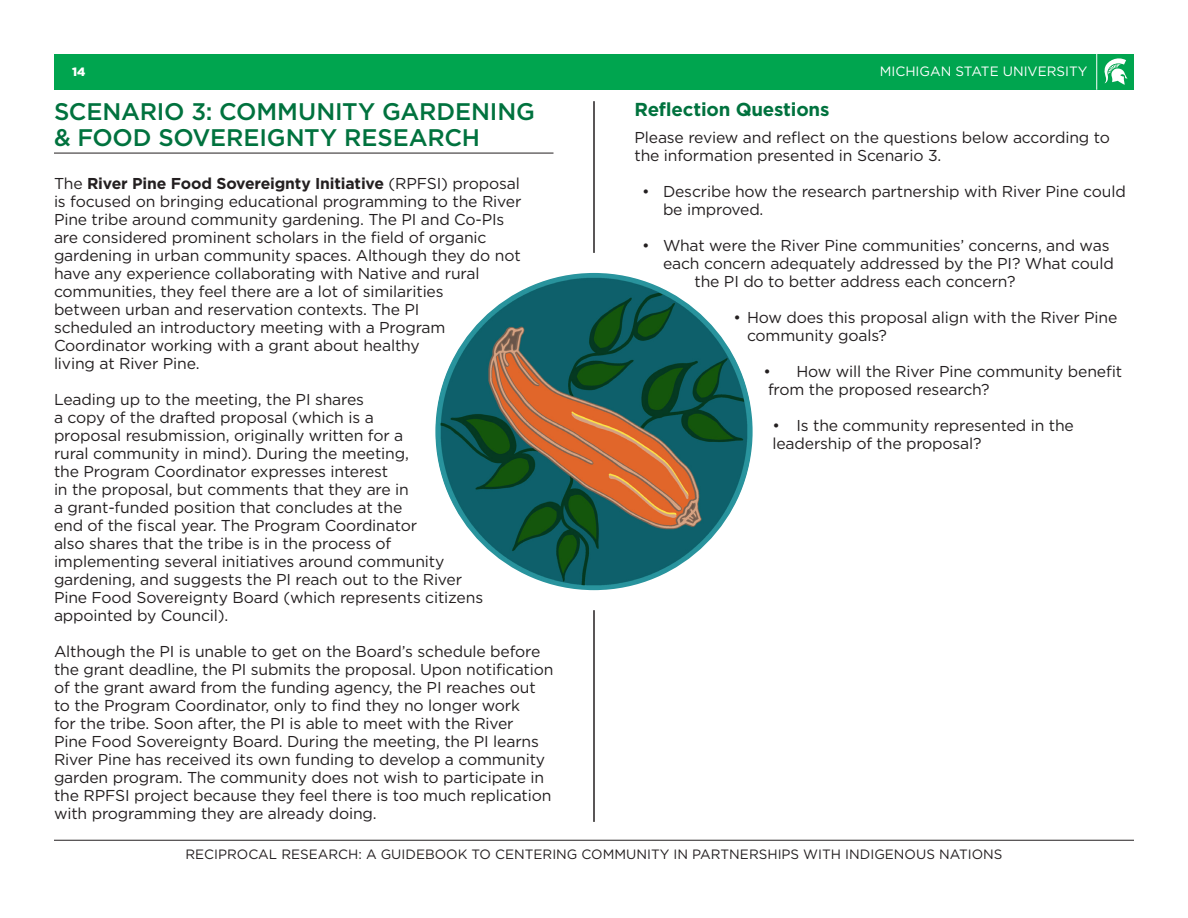
<style>
.page{position:relative;width:1188px;height:918px;background:#fff}
.page>*{position:absolute;margin:0;border:0;box-sizing:border-box;transform-origin:0 0}
.Headers{font:500 24px/25.5px "Gotham";letter-spacing:-.005em;color:#00723e}
.t1{font:700 18.75px "Gotham";letter-spacing:-.01em;color:#00723e}
.t2{font:15.75px/18px "Gotham";letter-spacing:-.01em;color:#231f20}
.t3{font:13.5px "Gotham";color:#231f20}
.t4{font:13.5px "Gotham";color:#fff}
.t5{font:900 12px "Gotham";color:#fff}
.s1{font-weight:700}
</style>
<div class="page">
<div style="left:54px;top:54px;width:1080px;height:35px;background:#00a54f"></div>
<svg style="left:1104px;top:58px;width:24px;height:27px"></svg>
<hr style="left:1096px;top:54px;width:1px;height:36px;background:#fff">
<hr style="left:54px;top:840px;width:1080px;height:1px;background:#231f20">
<hr style="left:54px;top:153px;width:500px;height:1px;background:#231f20">
<hr style="left:594px;top:101px;width:1px;height:152px;background:#231f20">
<hr style="left:594px;top:610px;width:1px;height:212px;background:#231f20">
<img style="left:435px;top:273px;width:318px;height:317px;border-radius:159px">
<p class="t5" style="left:72px;top:63px;width:15px">14</p>
<p class="t4" style="left:880px;top:63px;width:209px">MICHIGAN STATE UNIVERSITY</p>
<p class="Headers" style="left:54px;top:99px;width:483px">SCENARIO 3: COMMUNITY GARDENING &amp; FOOD SOVEREIGNTY RESEARCH</p>
<p class="t2" style="left:54px;top:174px;width:469px">The <span class="s1">River Pine Food Sovereignty Initiative</span> (RPFSI) proposal is focused on bringing educational programming to the River Pine tribe around community gardening. The PI and Co-PIs are considered prominent scholars in the field of organic gardening in urban community spaces. Although they do not have any experience collaborating with Native and rural communities, they feel there are a lot of similarities<br>between urban and reservation contexts. The PI<br>scheduled an introductory meeting with a Program Coordinator working with a grant about healthy<br>living at River Pine.</p>
<p class="t2" style="left:54px;top:390px;width:431px">Leading up to the meeting, the PI shares<br>a copy of the drafted proposal (which is a<br>proposal resubmission, originally written for a<br>rural community in mind). During the meeting,<br>the Program Coordinator expresses interest<br>in the proposal, but comments that they are in<br>a grant-funded position that concludes at the<br>end of the fiscal year. The Program Coordinator<br>also shares that the tribe is in the process of implementing several initiatives around community gardening, and suggests the PI reach out to the River Pine Food Sovereignty Board (which represents citizens appointed by Council).</p>
<p class="t2" style="left:54px;top:642px;width:501px">Although the PI is unable to get on the Board’s schedule before the grant deadline, the PI submits the proposal. Upon notification of the grant award from the funding agency, the PI reaches out to the Program Coordinator, only to find they no longer work<br>for the tribe. Soon after, the PI is able to meet with the River<br>Pine Food Sovereignty Board. During the meeting, the PI learns River Pine has received its own funding to develop a community garden program. The community does not wish to participate in the RPFSI project because they feel there is too much replication with programming they are already doing.</p>
<p class="t1" style="left:634px;top:97px;width:197px">Reflection Questions</p>
<p class="t2" style="left:634px;top:128px;width:477px">Please review and reflect on the questions below according to the information presented in Scenario 3.</p>
<p class="t2" style="left:663px;top:182px;width:464px;text-indent:-21px">• Describe how the research partnership with River Pine could be improved.</p>
<p class="t2" style="left:642px;top:236px;width:469px">• What were the River Pine communities’ concerns, and was</p>
<p class="t2" style="left:663px;top:254px;width:452px">each concern adequately addressed by the PI? What could</p>
<p class="t2" style="left:694px;top:272px;width:323px">the PI do to better address each concern?</p>
<p class="t2" style="left:747px;top:308px;width:372px;text-indent:-14px">• How does this proposal align with the River Pine community goals?</p>
<p class="t2" style="left:764px;top:362px;width:360px">• How will the River Pine community benefit from the proposed research?</p>
<p class="t2" style="left:772px;top:416px;width:303px">• Is the community represented in the leadership of the proposal?</p>
<p class="t3" style="left:185px;top:845px;width:819px">RECIPROCAL RESEARCH: A GUIDEBOOK TO CENTERING COMMUNITY IN PARTNERSHIPS WITH INDIGENOUS NATIONS</p>
</div>
